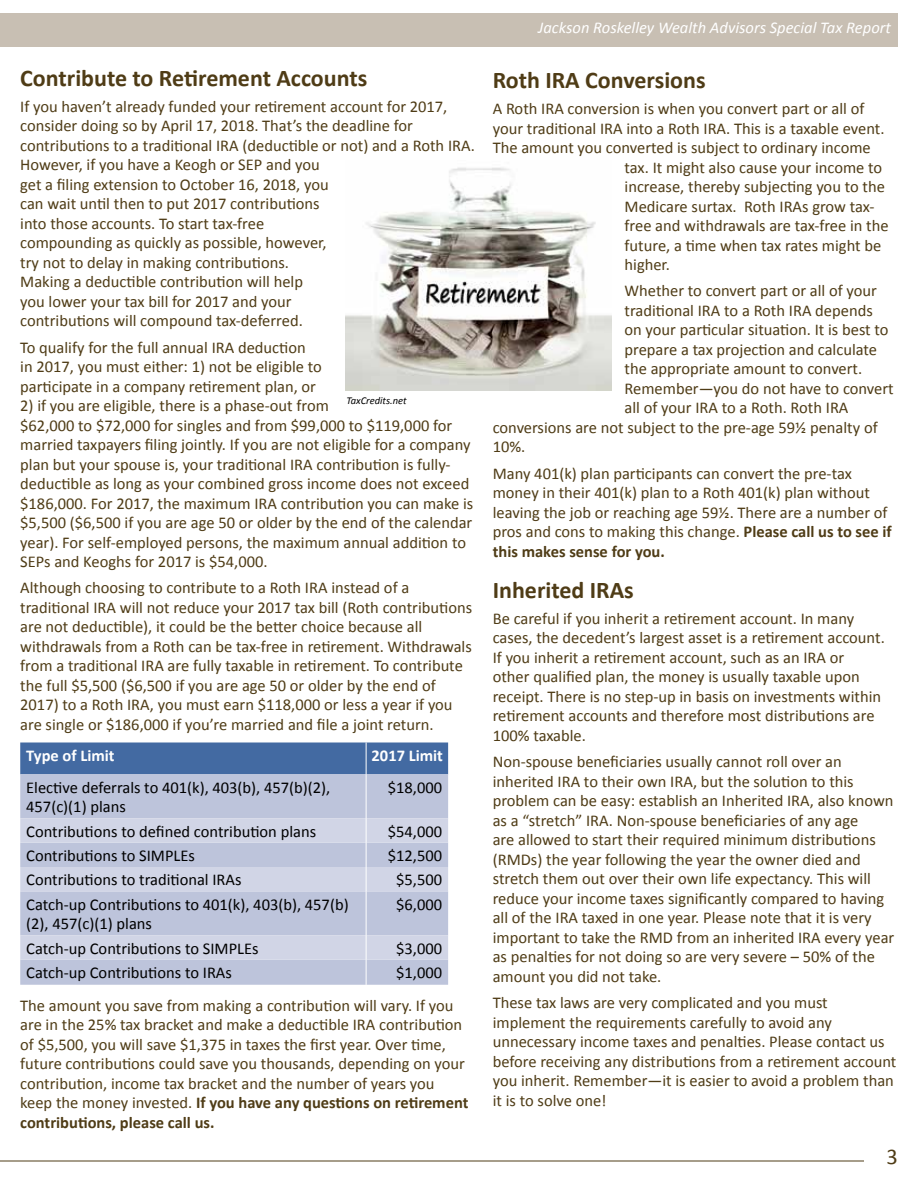
<style>
.page{position:relative;width:918px;height:1188px;background:#fff}
.page>*{position:absolute;margin:0;border:0;box-sizing:border-box;transform-origin:0 0}
.t1{font:700 24px "Calibri";color:#4f3c16}
.t2{font:22.5px "Calibri";color:#4f3c16}
.t3{font:16.5px/19.5px "Calibri";color:#4f3c16}
.t4{font:16.5px/19.5px "Calibri";color:#000}
.t5{font:italic 16.5px "Calibri";color:#fff}
.t6{font:700 16.5px "Calibri";color:#fff}
.t7{font:italic 10.5px "Calibri";color:#000}
.s1{font-weight:700}
</style>
<div class="page">
<hr style="left:0;top:1161px;width:864px;height:1px;background:#4f3c16">
<div style="left:0;top:14px;width:898px;height:33px;background:#c8bfb3"></div>
<div style="left:20px;top:742px;width:428px;height:32px;background:#436aa2"></div>
<div style="left:20px;top:774px;width:428px;height:211px;background:#bdc4db"></div>
<svg style="left:20px;top:818px;width:428px;height:142px;fill:#d1d5e6"></svg>
<hr style="left:366px;top:742px;width:1px;height:32px;background:#fff">
<hr style="left:366px;top:774px;width:1px;height:44px;background:#fff">
<svg style="left:366px;top:818px;width:1px;height:73px"></svg>
<hr style="left:366px;top:891px;width:1px;height:44px;background:#fff">
<svg style="left:366px;top:935px;width:1px;height:50px"></svg>
<img style="left:345px;top:167px;width:266px;height:224px">
<p class="t5" style="left:469px;top:16px;width:423px">Jackson Roskelley Wealth Advisors Fourth Quart r 2017 Update</p>
<p class="t5" style="left:538px;top:16px;width:354px">Jackson Roskelley Wealth Advisors Special Tax Report</p>
<h1 class="t1" style="left:20px;top:62px;width:349px">Contribute to Retirement Accounts</h1>
<p class="t3" style="left:20px;top:97px;width:456px">If you haven’t already funded your retirement account for 2017, consider doing so by April 17, 2018. That’s the deadline for contributions to a traditional IRA (deductible or not) and a Roth IRA.<br>However, if you have a Keogh or SEP and you<br>get a filing extension to October 16, 2018, you<br>can wait until then to put 2017 contributions<br>into those accounts. To start tax-free<br>compounding as quickly as possible, however,<br>try not to delay in making contributions.<br>Making a deductible contribution will help<br>you lower your tax bill for 2017 and your<br>contributions will compound tax-deferred.</p>
<p class="t3" style="left:20px;top:337px;width:303px">To qualify for the full annual IRA deduction in 2017, you must either: 1) not be eligible to participate in a company retirement plan, or</p>
<p class="t3" style="left:20px;top:396px;width:455px">2) if you are eligible, there is a phase-out from<br>$62,000 to $72,000 for singles and from $99,000 to $119,000 for married taxpayers filing jointly. If you are not eligible for a company plan but your spouse is, your traditional IRA contribution is fully&shy;deductible as long as your combined gross income does not exceed $186,000. For 2017, the maximum IRA contribution you can make is $5,500 ($6,500 if you are age 50 or older by the end of the calendar year). For self-employed persons, the maximum annual addition to SEPs and Keoghs for 2017 is $54,000.</p>
<p class="t3" style="left:20px;top:578px;width:453px">Although choosing to contribute to a Roth IRA instead of a traditional IRA will not reduce your 2017 tax bill (Roth contributions are not deductible), it could be the better choice because all withdrawals from a Roth can be tax-free in retirement. Withdrawals from a traditional IRA are fully taxable in retirement. To contribute the full $5,500 ($6,500 if you are age 50 or older by the end of 2017) to a Roth IRA, you must earn $118,000 or less a year if you are single or $186,000 if you’re married and file a joint return.</p>
<p class="t6" style="left:26px;top:745px;width:90px">Type of Limit</p>
<p class="t6" style="left:372px;top:745px;width:73px">2017 Limit</p>
<p class="t4" style="left:26px;top:778px;width:306px">Elective deferrals to 401(k), 403(b), 457(b)(2),<br>457(c)(1) plans</p>
<p class="t4" style="left:388px;top:778px;width:56px">$18,000</p>
<p class="t4" style="left:26px;top:821px;width:291px">Contributions to defined contribution plans</p>
<p class="t4" style="left:388px;top:821px;width:56px">$54,000</p>
<p class="t4" style="left:26px;top:846px;width:170px">Contributions to SIMPLEs</p>
<p class="t4" style="left:388px;top:846px;width:56px">$12,500</p>
<p class="t4" style="left:26px;top:870px;width:217px">Contributions to traditional IRAs</p>
<p class="t4" style="left:396px;top:870px;width:47px">$5,500</p>
<p class="t4" style="left:26px;top:895px;width:324px">Catch-up Contributions to 401(k), 403(b), 457(b) (2), 457(c)(1) plans</p>
<p class="t4" style="left:396px;top:895px;width:47px">$6,000</p>
<p class="t4" style="left:26px;top:938px;width:234px">Catch-up Contributions to SIMPLEs</p>
<p class="t4" style="left:396px;top:938px;width:47px">$3,000</p>
<p class="t4" style="left:26px;top:963px;width:207px">Catch-up Contributions to IRAs</p>
<p class="t4" style="left:396px;top:963px;width:47px">$1,000</p>
<p class="t3" style="left:20px;top:995px;width:450px">The amount you save from making a contribution will vary. If you are in the 25% tax bracket and make a deductible IRA contribution of $5,500, you will save $1,375 in taxes the first year. Over time, future contributions could save you thousands, depending on your contribution, income tax bracket and the number of years you keep the money invested. <span class="s1">If you have any questions on retirement contributions, please call us.</span></p>
<p class="t7" style="left:347px;top:393px;width:62px">TaxCredits.net</p>
<h1 class="t1" style="left:493px;top:65px;width:214px">Roth IRA Conversions</h1>
<p class="t3" style="left:493px;top:99px;width:373px">A Roth IRA conversion is when you convert part or all of</p>
<p class="t3" style="left:493px;top:118px;width:393px">your traditional IRA into a Roth IRA. This is a taxable event.</p>
<p class="t3" style="left:493px;top:138px;width:380px">The amount you converted is subject to ordinary income</p>
<p class="t3" style="left:625px;top:157px;width:259px">tax. It might also cause your income to</p>
<p class="t3" style="left:625px;top:177px;width:262px">increase, thereby subjecting you to the</p>
<p class="t3" style="left:625px;top:196px;width:251px">Medicare surtax. Roth IRAs grow tax-</p>
<p class="t3" style="left:625px;top:216px;width:266px">free and withdrawals are tax-free in the</p>
<p class="t3" style="left:625px;top:235px;width:258px">future, a time when tax rates might be</p>
<p class="t3" style="left:625px;top:255px;width:47px">higher.</p>
<p class="t3" style="left:625px;top:281px;width:254px">Whether to convert part or all of your</p>
<p class="t3" style="left:625px;top:301px;width:250px">traditional IRA to a Roth IRA depends</p>
<p class="t3" style="left:625px;top:320px;width:266px">on your particular situation. It is best to</p>
<p class="t3" style="left:625px;top:340px;width:254px">prepare a tax projection and calculate</p>
<p class="t3" style="left:625px;top:359px;width:239px">the appropriate amount to convert.</p>
<p class="t3" style="left:625px;top:379px;width:271px">Remember—you do not have to convert</p>
<p class="t3" style="left:625px;top:398px;width:225px">all of your IRA to a Roth. Roth IRA</p>
<p class="t3" style="left:493px;top:418px;width:386px">conversions are not subject to the pre-age 59½ penalty of</p>
<p class="t3" style="left:493px;top:437px;width:34px">10%.</p>
<p class="t3" style="left:493px;top:463px;width:401px">Many 401(k) plan participants can convert the pre-tax money in their 401(k) plan to a Roth 401(k) plan without leaving the job or reaching age 59½. There are a number of pros and cons to making this change. <span class="s1">Please call us to see if this makes sense for you.</span></p>
<h1 class="t1" style="left:493px;top:574px;width:143px">Inherited IRAs</h1>
<p class="t3" style="left:493px;top:609px;width:394px">Be careful if you inherit a retirement account. In many cases, the decedent’s largest asset is a retirement account.<br>If you inherit a retirement account, such as an IRA or other qualified plan, the money is usually taxable upon receipt. There is no step-up in basis on investments within retirement accounts and therefore most distributions are 100% taxable.</p>
<p class="t3" style="left:493px;top:752px;width:403px">Non-spouse beneficiaries usually cannot roll over an inherited IRA to their own IRA, but the solution to this problem can be easy: establish an Inherited IRA, also known as a “stretch” IRA. Non-spouse beneficiaries of any age<br>are allowed to start their required minimum distributions (RMDs) the year following the year the owner died and stretch them out over their own life expectancy. This will reduce your income taxes significantly compared to having all of the IRA taxed in one year. Please note that it is very important to take the RMD from an inherited IRA every year as penalties for not doing so are very severe – 50% of the amount you did not take.</p>
<p class="t3" style="left:493px;top:993px;width:405px">These tax laws are very complicated and you must implement the requirements carefully to avoid any unnecessary income taxes and penalties. Please contact us before receiving any distributions from a retirement account you inherit. Remember—it is easier to avoid a problem than it is to solve one!</p>
<h2 class="t2" style="left:886px;top:1143px;width:13px">3</h2>
</div>
